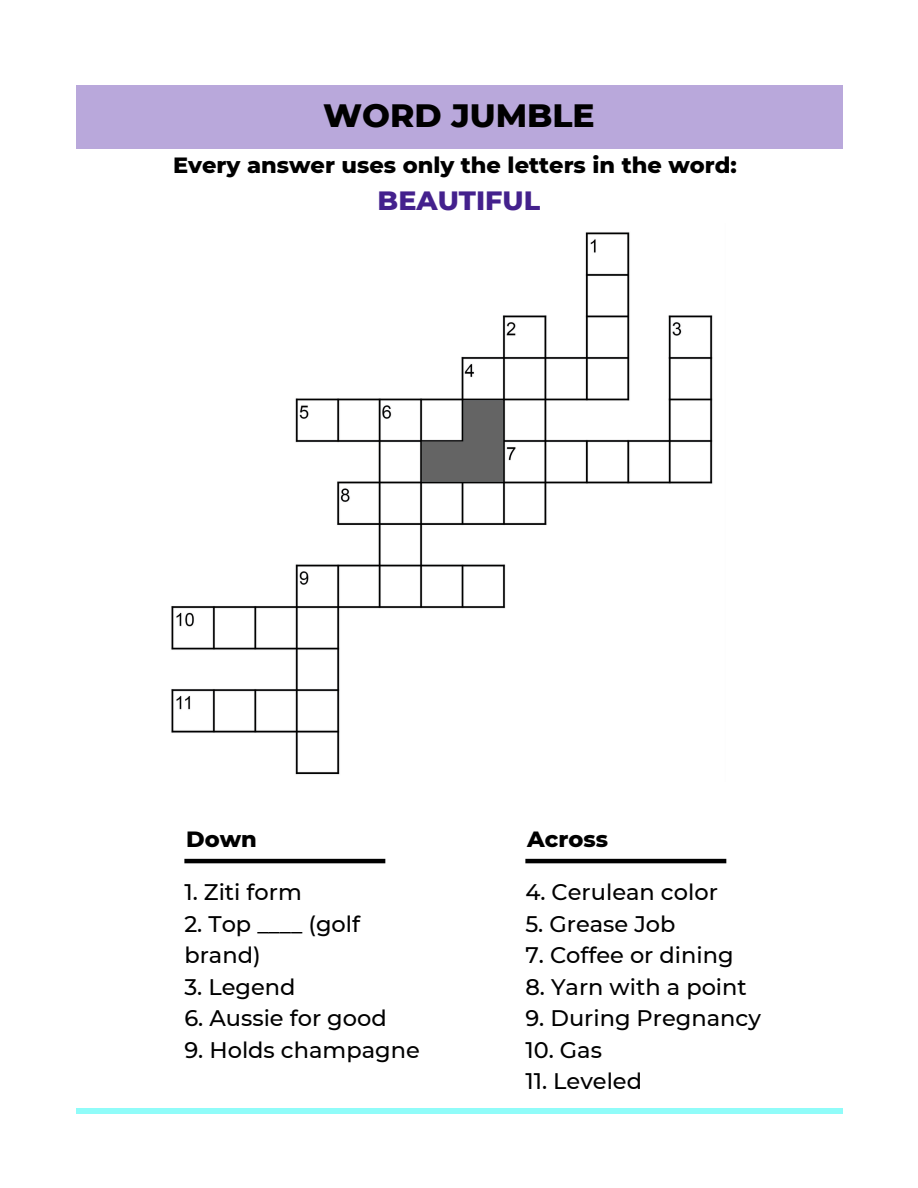
<style>
.page{position:relative;width:918px;height:1188px;background:#fff}
.page>*{position:absolute;margin:0;border:0;box-sizing:border-box;transform-origin:0 0}
.t1{font:800 33px "Montserrat";color:#000}
.t2{font:800 27px "Montserrat";color:#44218d}
.t3{font:500 22.5px "Montserrat";color:#000}
.t4{font:800 22.5px "Montserrat";color:#000}
</style>
<div class="page">
<hr style="left:184px;top:859px;width:201px;height:4px;background:#000">
<hr style="left:525px;top:859px;width:201px;height:4px;background:#000">
<div style="left:76px;top:85px;width:766px;height:63px;background:#b9a8db"></div>
<div style="left:76px;top:1108px;width:766px;height:6px;background:#90fcf9"></div>
<img style="left:171px;top:232px;width:542px;height:543px">
<p class="t1" style="left:323px;top:95px;width:273px">WORD JUMBLE</p>
<h2 class="t4" style="left:173px;top:151px;width:565px">Every answer uses only the letters in the word:</h2>
<p class="t2" style="left:378px;top:184px;width:164px">BEAUTIFUL</p>
<p class="t4" style="left:186px;top:825px;width:72px">Down</p>
<p class="t4" style="left:527px;top:825px;width:82px">Across</p>
<p class="t3" style="left:184px;top:879px;width:119px">1. Ziti form</p>
<p class="t3" style="left:184px;top:910px;width:177px">2. Top ____ (golf</p>
<p class="t3" style="left:184px;top:942px;width:78px">brand)</p>
<p class="t3" style="left:184px;top:973px;width:113px">3. Legend</p>
<p class="t3" style="left:184px;top:1005px;width:204px">6. Aussie for good</p>
<p class="t3" style="left:184px;top:1036px;width:237px">9. Holds champagne</p>
<p class="t3" style="left:525px;top:879px;width:194px">4. Cerulean color</p>
<p class="t3" style="left:525px;top:910px;width:152px">5. Grease Job</p>
<p class="t3" style="left:525px;top:942px;width:210px">7. Coffee or dining</p>
<p class="t3" style="left:525px;top:973px;width:223px">8. Yarn with a point</p>
<p class="t3" style="left:525px;top:1005px;width:237px">9. During Pregnancy</p>
<p class="t3" style="left:525px;top:1036px;width:78px">10. Gas</p>
<p class="t3" style="left:525px;top:1068px;width:118px">11. Leveled</p>
</div>
